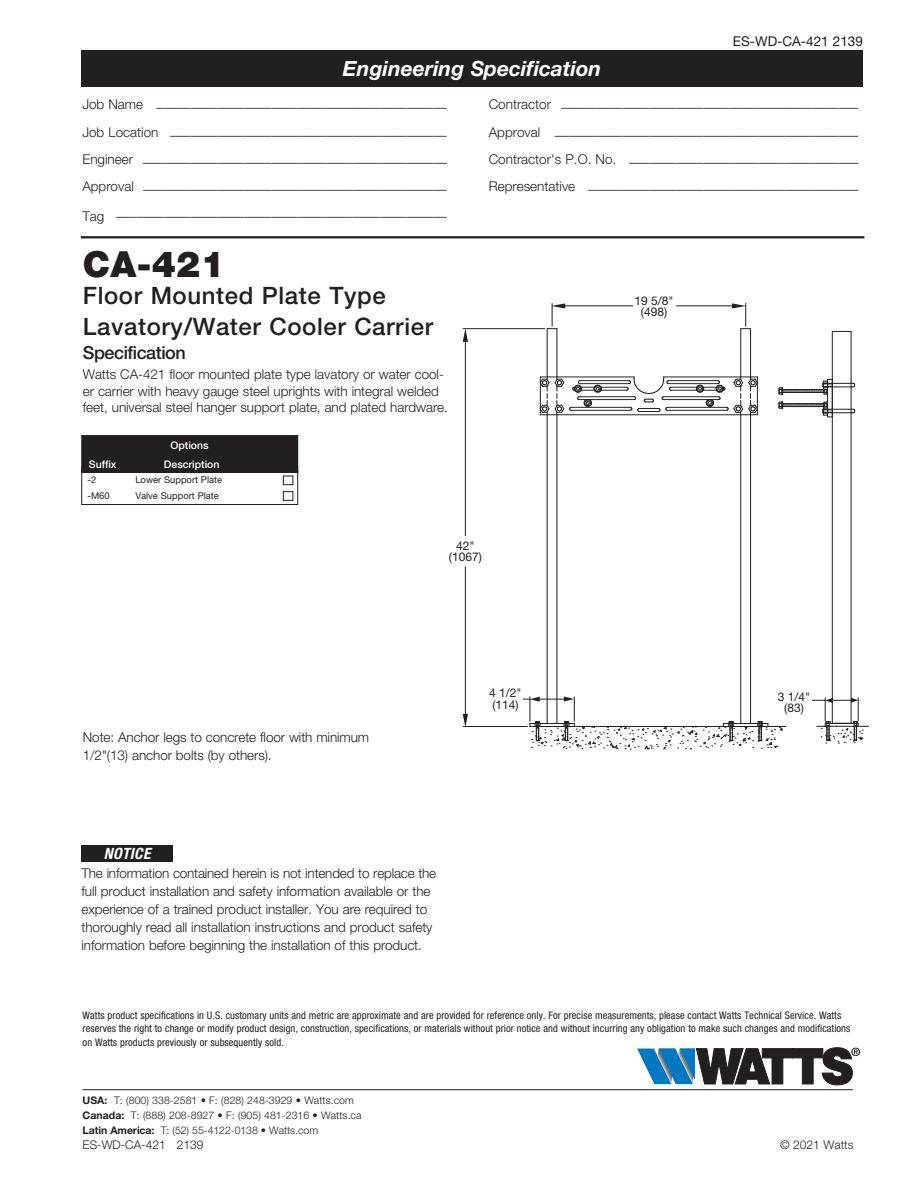
<style>
.page{position:relative;width:918px;height:1188px;background:#fff}
.page>*{position:absolute;margin:0;border:0;box-sizing:border-box;transform-origin:0 0}
._1_Head{font:900 36px "Helvetica Neue LT Std";color:#231f20}
._1_Head-2{font:500 24px "Helvetica Neue LT Std";letter-spacing:.025em;color:#231f20}
.t1{font:italic 700 21px "Helvetica Neue LT Std";color:#fff}
._1_Head-3{font:500 18px "Helvetica Neue LT Std";letter-spacing:-.025em;color:#231f20}
.body{font:italic 700 condensed 15.6px "Helvetica Neue LT Std";letter-spacing:.025em;color:#fff}
.body-2{font:300 13.5px/18px "Helvetica Neue LT Std";letter-spacing:-.005em;color:#231f20}
.Paragraph_Style_1{font:13.5px "Helvetica Neue LT Std";color:#231f20}
.the_names_for_drawin{font:12px "Helvetica Neue LT Std";color:#231f20}
.body-3{font:300 12px "Helvetica Neue LT Std";color:#231f20}
.Disclaimer{font:condensed 10.5px/13.2px "Helvetica Neue LT Std";letter-spacing:.005em;color:#231f20}
.t2{font:300 10.5px "Helvetica Neue LT Std";letter-spacing:.005em;color:#231f20}
.Options_heading{font:500 10.5px "Helvetica Neue LT Std";color:#fff}
.t3{font:9.9px/9.3px "Helvetica Neue LT Std";color:#231f20;text-align:center;scale:1.04 1}
.t4{font:9.9px/9.3px "Helvetica Neue LT Std";color:#231f20;text-align:center}
.the_table_body{font:9.45px "Helvetica Neue LT Std";color:#231f20}
.s1{font-weight:700}
</style>
<div class="page">
<hr style="left:664px;top:376px;width:93px;height:1px;background:#231f20">
<hr style="left:463px;top:328px;width:82px;height:1px;background:#231f20">
<hr style="left:463px;top:726px;width:64px;height:1px;background:#231f20">
<hr style="left:465px;top:336px;width:1px;height:202px;background:#231f20">
<hr style="left:465px;top:567px;width:1px;height:152px;background:#231f20">
<hr style="left:547px;top:329px;width:1px;height:48px;background:#231f20">
<hr style="left:556px;top:329px;width:1px;height:48px;background:#231f20">
<hr style="left:540px;top:376px;width:94px;height:1px;background:#231f20">
<hr style="left:556px;top:415px;width:1px;height:309px;background:#231f20">
<hr style="left:547px;top:415px;width:1px;height:309px;background:#231f20">
<hr style="left:750px;top:329px;width:1px;height:48px;background:#231f20">
<hr style="left:740px;top:329px;width:1px;height:48px;background:#231f20">
<hr style="left:740px;top:415px;width:1px;height:309px;background:#231f20">
<hr style="left:750px;top:415px;width:1px;height:309px;background:#231f20">
<svg style="left:539px;top:377px;width:219px;height:38px"></svg>
<hr style="left:574px;top:726px;width:212px;height:1px;background:#231f20">
<hr style="left:559px;top:305px;width:74px;height:1px;background:#231f20">
<hr style="left:673px;top:305px;width:65px;height:1px;background:#231f20">
<svg style="left:547px;top:303px;width:18px;height:26px"></svg>
<svg style="left:732px;top:303px;width:19px;height:26px"></svg>
<svg style="left:523px;top:696px;width:260px;height:54px"></svg>
<svg style="left:463px;top:714px;width:5px;height:12px"></svg>
<svg style="left:463px;top:328px;width:5px;height:14px"></svg>
<hr style="left:832px;top:331px;width:1px;height:48px;background:#231f20">
<hr style="left:851px;top:331px;width:1px;height:52px;background:#231f20">
<hr style="left:832px;top:417px;width:1px;height:306px;background:#231f20">
<hr style="left:851px;top:413px;width:1px;height:310px;background:#231f20">
<svg style="left:779px;top:379px;width:76px;height:38px"></svg>
<svg style="left:833px;top:331px;width:18px;height:1px"></svg>
<svg style="left:812px;top:698px;width:57px;height:46px"></svg>
<hr style="left:81px;top:236px;width:783px;height:2px;background:#231f20">
<div style="left:82px;top:845px;width:91px;height:17px;background:#231f20"></div>
<div style="left:81px;top:51px;width:782px;height:36px;background:#231f20"></div>
<svg style="left:637px;top:1048px;width:223px;height:37px"></svg>
<hr style="left:82px;top:1089px;width:771px;height:1px;background:#231f20">
<div style="left:776px;top:690px;width:36px;height:25px;background:#fff"></div>
<div style="left:445px;top:537px;width:41px;height:29px;background:#fff"></div>
<div style="left:633px;top:294px;width:42px;height:24px;background:#fff"></div>
<div style="left:81px;top:466px;width:217px;height:39px;border:1px solid #231f20"></div>
<div style="left:82px;top:436px;width:216px;height:37px;background:#231f20"></div>
<div style="left:81px;top:435px;width:217px;height:38px;border:1px solid #231f20"></div>
<div style="left:283px;top:476px;width:10px;height:9px;border:1px solid #231f20"></div>
<div style="left:283px;top:491px;width:10px;height:10px;border:1px solid #231f20"></div>
<p class="Paragraph_Style_1" style="left:733px;top:33px;width:131px">ES-WD-CA-421 2139</p>
<p class="t1" style="left:343px;top:56px;width:260px">Engineering Specification</p>
<p class="body-2" style="left:82px;top:98px;width:366px">Job Name –––––––––––––––––––––––––––––––––––––––––––</p>
<p class="body-2" style="left:489px;top:98px;width:371px">Contractor ––––––––––––––––––––––––––––––––––––––––––––</p>
<p class="body-2" style="left:82px;top:126px;width:366px">Job Location –––––––––––––––––––––––––––––––––––––––––</p>
<p class="body-2" style="left:489px;top:126px;width:371px">Approval –––––––––––––––––––––––––––––––––––––––––––––</p>
<p class="body-2" style="left:82px;top:153px;width:366px">Engineer –––––––––––––––––––––––––––––––––––––––––––––</p>
<p class="body-2" style="left:489px;top:153px;width:371px">Contractor's P.O. No. ––––––––––––––––––––––––––––––––––</p>
<p class="body-2" style="left:82px;top:180px;width:366px">Approval –––––––––––––––––––––––––––––––––––––––––––––</p>
<p class="body-2" style="left:489px;top:180px;width:371px">Representative ––––––––––––––––––––––––––––––––––––––––</p>
<p class="body-2" style="left:82px;top:207px;width:366px">Tag –––––––––––––––––––––––––––––––––––––––––––––––––</p>
<p class="_1_Head" style="left:83px;top:243px;width:143px">CA-421</p>
<p class="_1_Head-2" style="left:83px;top:282px;width:305px">Floor Mounted Plate Type</p>
<p class="_1_Head-2" style="left:83px;top:312px;width:352px">Lavatory/Water Cooler Carrier</p>
<p class="_1_Head-3" style="left:83px;top:342px;width:104px">Specification</p>
<p class="body-2" style="left:83px;top:366px;width:367px;line-height:16.5px">Watts CA-421 floor mounted plate type lavatory or water cool&shy;er carrier with heavy gauge steel uprights with integral welded feet, universal steel hanger support plate, and plated hardware.</p>
<p class="Options_heading" style="left:171px;top:439px;width:40px">Options</p>
<p class="Options_heading" style="left:89px;top:458px;width:29px">Suffix</p>
<p class="Options_heading" style="left:164px;top:458px;width:57px">Description</p>
<p class="the_table_body" style="left:87px;top:474px;width:10px">-2</p>
<p class="the_table_body" style="left:135px;top:474px;width:88px">Lower Support Plate</p>
<p class="the_table_body" style="left:87px;top:490px;width:24px">-M60</p>
<p class="the_table_body" style="left:135px;top:490px;width:85px">Valve Support Plate</p>
<p class="the_names_for_drawin" style="left:456px;top:539px;width:20px">42"</p>
<p class="the_names_for_drawin" style="left:449px;top:550px;width:34px">(1067)</p>
<p class="t3" style="left:452px;top:542px;width:29px">42" (1067)</p>
<p class="the_names_for_drawin" style="left:634px;top:293px;width:41px">19 5/8"</p>
<p class="the_names_for_drawin" style="left:641px;top:304px;width:28px">(498)</p>
<p class="t3" style="left:637px;top:297px;width:34px">19 5/8" (498)</p>
<p class="body-2" style="left:83px;top:728px;width:288px">Note: Anchor legs to concrete floor with minimum<br>1/2"(13) anchor bolts (by others).</p>
<p class="body" style="left:104px;top:844px;width:48px">NOTICE</p>
<p class="body-2" style="left:82px;top:864px;width:356px">The information contained herein is not intended to replace the full product installation and safety information available or the experience of a trained product installer. You are required to thoroughly read all installation instructions and product safety information before beginning the installation of this product.</p>
<p class="the_names_for_drawin" style="left:489px;top:686px;width:34px">4 1/2"</p>
<p class="the_names_for_drawin" style="left:492px;top:697px;width:28px">(114)</p>
<p class="t3" style="left:488px;top:689px;width:28px;text-align:left">4 1/2" (114)</p>
<p class="t4" style="left:783px;top:691px;width:28px">3 1/4" (83)</p>
<p class="the_names_for_drawin" style="left:778px;top:690px;width:34px">3 1/4"</p>
<p class="the_names_for_drawin" style="left:784px;top:701px;width:21px">(83)</p>
<p class="Disclaimer" style="left:83px;top:1009px;width:769px">Watts product specifications in U.S. customary units and metric are approximate and are provided for reference only. For precise measurements, please contact Watts Technical Service. Watts reserves the right to change or modify product design, construction, specifications, or materials without prior notice and without incurring any obligation to make such changes and modifications on Watts products previously or subsequently sold.</p>
<p class="t2" style="left:83px;top:1094px;width:273px"><span class="s1">USA:</span> T: (800) 338-2581 • F: (828) 248-3929 • Watts.com</p>
<p class="t2" style="left:83px;top:1109px;width:280px"><span class="s1">Canada:</span> T: (888) 208-8927 • F: (905) 481-2316 • Watts.ca</p>
<p class="t2" style="left:83px;top:1124px;width:237px"><span class="s1">Latin America:</span> T: (52) 55-4122-0138 • Watts.com</p>
<p class="body-3" style="left:83px;top:1137px;width:122px">ES-WD-CA-421 2139</p>
<p class="body-3" style="left:780px;top:1137px;width:75px">© 2021 Watts</p>
</div>
